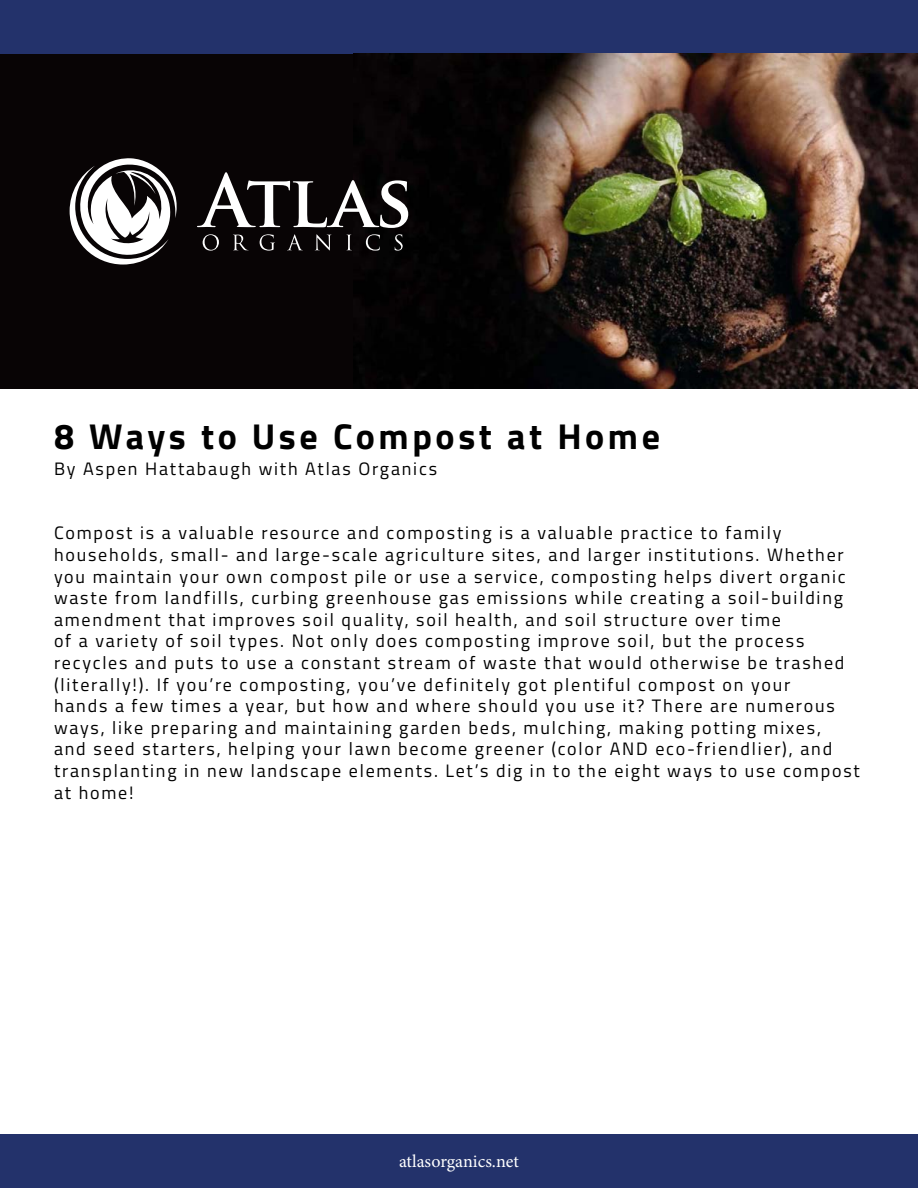
<style>
.page{position:relative;width:918px;height:1188px;background:#fff}
.page>*{position:absolute;margin:0;border:0;box-sizing:border-box;transform-origin:0 0}
.t1{font:700 36px "Titillium Web";letter-spacing:.1em;color:#000}
.t2{font:18px/21.6px "Titillium Web";letter-spacing:.1em;color:#000}
.t3{font:18px "Minion Pro";color:#fff}
</style>
<div class="page">
<div style="left:0;top:0;width:918px;height:54px;background:#23326b"></div>
<div style="left:0;top:1134px;width:918px;height:54px;background:#23326b"></div>
<div style="left:0;top:54px;width:918px;height:335px;background:#080405"></div>
<img style="left:365px;top:54px;width:553px;height:335px">
<svg style="left:70px;top:158px;width:107px;height:107px"></svg>
<svg style="left:197px;top:172px;width:211px;height:56px"></svg>
<svg style="left:203px;top:234px;width:16px;height:17px"></svg>
<svg style="left:234px;top:235px;width:14px;height:15px"></svg>
<svg style="left:260px;top:234px;width:15px;height:17px"></svg>
<svg style="left:288px;top:234px;width:14px;height:16px"></svg>
<svg style="left:315px;top:234px;width:16px;height:16px"></svg>
<svg style="left:347px;top:235px;width:4px;height:15px"></svg>
<svg style="left:366px;top:234px;width:14px;height:17px"></svg>
<svg style="left:395px;top:234px;width:8px;height:17px"></svg>
<h1 class="t1" style="left:54px;top:409px;width:608px">8 Ways to Use Compost at Home</h1>
<p class="t2" style="left:54px;top:457px;width:385px">By Aspen Hattabaugh with Atlas Organics</p>
<p class="t2" style="left:54px;top:521px;width:807px">Compost is a valuable resource and composting is a valuable practice to family households, small- and large-scale agriculture sites, and larger institutions. Whether you maintain your own compost pile or use a service, composting helps divert organic waste from landfills, curbing greenhouse gas emissions while creating a soil-building amendment that improves soil quality, soil health, and soil structure over time<br>of a variety of soil types. Not only does composting improve soil, but the process recycles and puts to use a constant stream of waste that would otherwise be trashed (literally!). If you’re composting, you’ve definitely got plentiful compost on your<br>hands a few times a year, but how and where should you use it? There are numerous ways, like preparing and maintaining garden beds, mulching, making potting mixes,<br>and seed starters, helping your lawn become greener (color AND eco-friendlier), and transplanting in new landscape elements. Let’s dig in to the eight ways to use compost at home!</p>
<p class="t3" style="left:399px;top:1149px;width:121px">atlasorganics.net</p>
</div>
